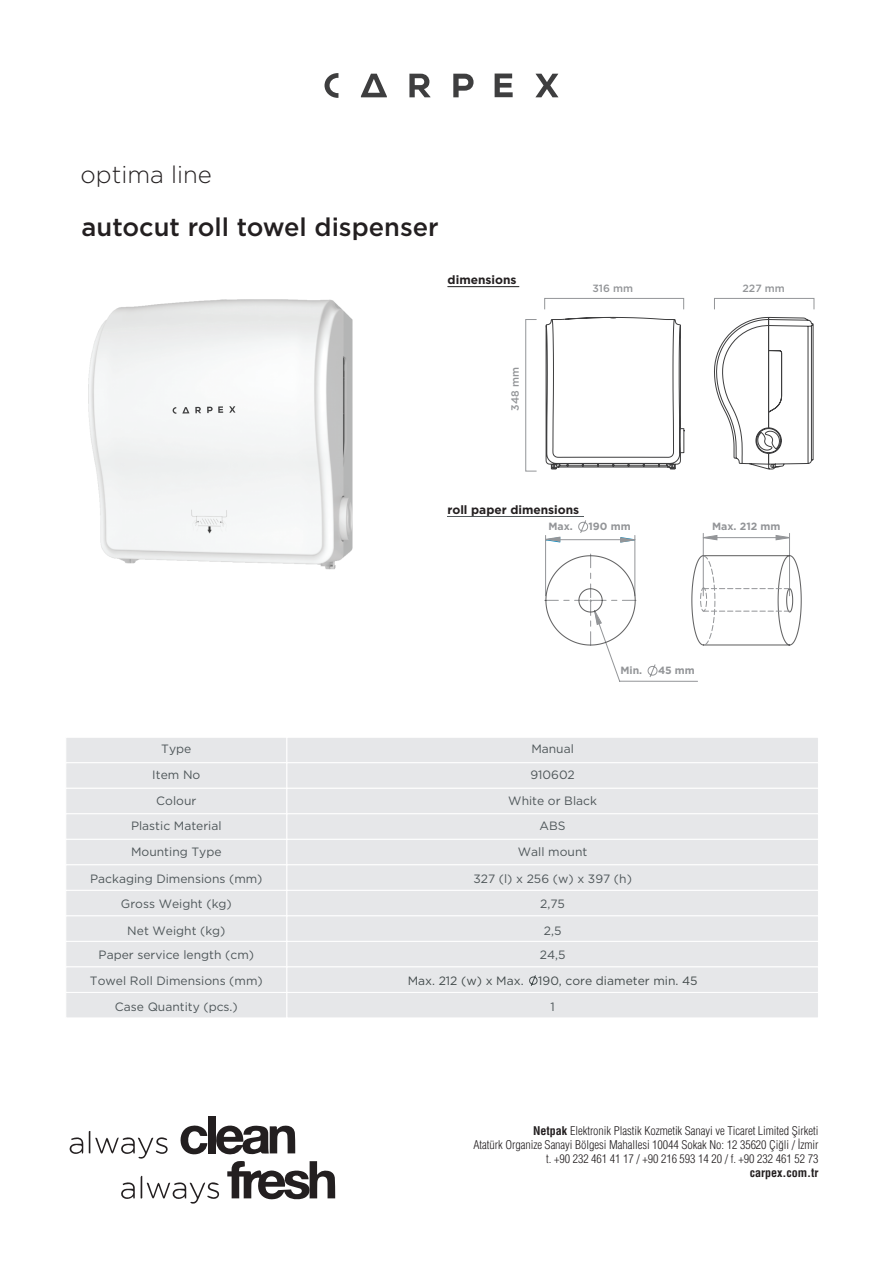
<style>
.page{position:relative;width:893px;height:1263px;background:#fff}
.page>*{position:absolute;margin:0;border:0;box-sizing:border-box;transform-origin:0 0}
.t1{font:500 25.5px "Gotham";color:#231f20}
.t2{font:300 24px "Gotham";color:#231f20}
.t3{font:12px/25.5px "Gotham";color:#4e5659;text-align:center}
.t4{font:12px "Gotham";color:#434b4c}
.t5{font:700 12px "Gotham";color:#231f20}
.t6{font:11.7px/14.2px "Helvetica Cond T Light";letter-spacing:-.005em;color:#231f20;text-align:right}
.t7{font:11.7px "Helvetica Cond T Bold";letter-spacing:-.005em;color:#231f20}
.t8{font:700 10.5px "Gotham";color:#939598}
.t9{font:500 10.5px "Gotham";color:#939598}
.s1{font-family:"Helvetica Cond T Bold"}
</style>
<div class="page">
<svg style="left:227px;top:1161px;width:108px;height:39px"></svg>
<svg style="left:215px;top:1123px;width:80px;height:32px"></svg>
<svg style="left:180px;top:1125px;width:27px;height:30px"></svg>
<div style="left:208px;top:1116px;width:7px;height:37px;background:#231f20"></div>
<svg style="left:70px;top:1137px;width:13px;height:17px"></svg>
<svg style="left:121px;top:1182px;width:14px;height:17px"></svg>
<svg style="left:89px;top:1131px;width:79px;height:28px"></svg>
<svg style="left:141px;top:1176px;width:78px;height:28px"></svg>
<svg style="left:361px;top:74px;width:26px;height:23px"></svg>
<svg style="left:409px;top:74px;width:21px;height:23px"></svg>
<svg style="left:453px;top:74px;width:21px;height:23px"></svg>
<svg style="left:536px;top:74px;width:22px;height:23px"></svg>
<svg style="left:325px;top:73px;width:13px;height:25px"></svg>
<svg style="left:495px;top:74px;width:18px;height:23px"></svg>
<div style="left:65px;top:737px;width:222px;height:26px;background:#e6e7e9;border:1px solid #fff"></div>
<div style="left:287px;top:737px;width:532px;height:26px;background:#e6e7e9;border:1px solid #fff"></div>
<div style="left:65px;top:762px;width:222px;height:27px;background:#e6e7e9;border:1px solid #fff"></div>
<div style="left:287px;top:762px;width:532px;height:27px;background:#e6e7e9;border:1px solid #fff"></div>
<div style="left:65px;top:788px;width:222px;height:26px;background:#e6e7e9;border:1px solid #fff"></div>
<div style="left:287px;top:788px;width:532px;height:26px;background:#e6e7e9;border:1px solid #fff"></div>
<div style="left:65px;top:813px;width:222px;height:27px;background:#e6e7e9;border:1px solid #fff"></div>
<div style="left:287px;top:813px;width:532px;height:27px;background:#e6e7e9;border:1px solid #fff"></div>
<div style="left:65px;top:839px;width:222px;height:26px;background:#e6e7e9;border:1px solid #fff"></div>
<div style="left:287px;top:839px;width:532px;height:26px;background:#e6e7e9;border:1px solid #fff"></div>
<div style="left:65px;top:864px;width:222px;height:27px;background:#e6e7e9;border:1px solid #fff"></div>
<div style="left:287px;top:864px;width:532px;height:27px;background:#e6e7e9;border:1px solid #fff"></div>
<div style="left:65px;top:890px;width:222px;height:26px;background:#e6e7e9;border:1px solid #fff"></div>
<div style="left:287px;top:890px;width:532px;height:26px;background:#e6e7e9;border:1px solid #fff"></div>
<div style="left:65px;top:915px;width:222px;height:27px;background:#e6e7e9;border:1px solid #fff"></div>
<div style="left:287px;top:915px;width:532px;height:27px;background:#e6e7e9;border:1px solid #fff"></div>
<div style="left:65px;top:941px;width:222px;height:26px;background:#e6e7e9;border:1px solid #fff"></div>
<div style="left:287px;top:941px;width:532px;height:26px;background:#e6e7e9;border:1px solid #fff"></div>
<div style="left:65px;top:966px;width:222px;height:27px;background:#e6e7e9;border:1px solid #fff"></div>
<div style="left:287px;top:966px;width:532px;height:27px;background:#e6e7e9;border:1px solid #fff"></div>
<div style="left:65px;top:992px;width:222px;height:26px;background:#e6e7e9;border:1px solid #fff"></div>
<div style="left:287px;top:992px;width:532px;height:26px;background:#e6e7e9;border:1px solid #fff"></div>
<img style="left:88px;top:299px;width:265px;height:271px">
<svg style="left:182px;top:407px;width:7px;height:6px"></svg>
<svg style="left:195px;top:407px;width:6px;height:6px"></svg>
<svg style="left:229px;top:406px;width:6px;height:7px"></svg>
<svg style="left:173px;top:407px;width:3px;height:7px"></svg>
<svg style="left:207px;top:406px;width:16px;height:7px"></svg>
<div style="left:714px;top:298px;width:100px;height:12px;border:1px solid #939598"></div>
<div style="left:525px;top:319px;width:12px;height:152px;border:1px solid #939598"></div>
<div style="left:544px;top:298px;width:140px;height:12px;border:1px solid #939598"></div>
<hr style="left:545px;top:535px;width:1px;height:61px;background:#939598">
<hr style="left:634px;top:535px;width:1px;height:61px;background:#939598">
<hr style="left:789px;top:533px;width:1px;height:63px;background:#939598">
<hr style="left:703px;top:533px;width:1px;height:63px;background:#939598">
<svg style="left:545px;top:520px;width:91px;height:23px"></svg>
<svg style="left:545px;top:554px;width:257px;height:128px"></svg>
<hr style="left:448px;top:286px;width:71px;height:1px;background:#3e3e3f">
<hr style="left:447px;top:517px;width:137px;height:1px;background:#52595c">
<svg style="left:545px;top:316px;width:140px;height:154px"></svg>
<svg style="left:714px;top:317px;width:100px;height:153px"></svg>
<svg style="left:703px;top:535px;width:86px;height:6px"></svg>
<svg style="left:529px;top:975px;width:9px;height:11px"></svg>
<h2 class="t2" style="left:81px;top:159px;width:133px">optima line</h2>
<h1 class="t1" style="left:82px;top:210px;width:359px">autocut roll towel dispenser</h1>
<p class="t5" style="left:448px;top:272px;width:70px">dimensions</p>
<p class="t9" style="left:508px;top:411px;width:45px;rotate:-90deg">348 mm</p>
<p class="t9" style="left:592px;top:281px;width:42px">316 mm</p>
<p class="t9" style="left:743px;top:281px;width:44px">227 mm</p>
<p class="t5" style="left:447px;top:502px;width:133px">roll paper dimensions</p>
<p class="t8" style="left:548px;top:519px;width:26px">Max.</p>
<p class="t8" style="left:589px;top:519px;width:44px">190 mm</p>
<p class="t8" style="left:712px;top:519px;width:70px">Max. 212 mm</p>
<p class="t8" style="left:621px;top:663px;width:23px">Min.</p>
<p class="t8" style="left:658px;top:663px;width:38px">45 mm</p>
<p class="t3" style="left:161px;top:735px;width:32px">Type</p>
<p class="t3" style="left:531px;top:735px;width:44px">Manual</p>
<p class="t3" style="left:152px;top:762px;width:50px">Item No</p>
<p class="t3" style="left:530px;top:762px;width:46px">910602</p>
<p class="t3" style="left:156px;top:788px;width:42px">Colour</p>
<p class="t3" style="left:508px;top:788px;width:90px">White or Black</p>
<p class="t3" style="left:131px;top:813px;width:92px">Plastic Material</p>
<p class="t3" style="left:540px;top:813px;width:28px">ABS</p>
<p class="t3" style="left:131px;top:838px;width:92px">Mounting Type</p>
<p class="t3" style="left:90px;top:865px;width:174px">Packaging Dimensions (mm)<br>Gross Weight (kg)</p>
<p class="t3" style="left:518px;top:838px;width:71px">Wall mount</p>
<p class="t3" style="left:473px;top:865px;width:160px">327 (l) x 256 (w) x 397 (h)<br>2,75</p>
<p class="t3" style="left:127px;top:918px;width:100px">Net Weight (kg)</p>
<p class="t3" style="left:544px;top:918px;width:19px">2,5</p>
<p class="t3" style="left:90px;top:941px;width:174px;line-height:26px">Paper service length (cm)<br>Towel Roll Dimensions (mm)<br>Case Quantity (pcs.)</p>
<p class="t3" style="left:540px;top:942px;width:27px">24,5</p>
<p class="t4" style="left:408px;top:973px;width:291px">Max. 212 (w) x Max. 190, core diameter min. 45</p>
<p class="t3" style="left:551px;top:994px;width:6px">1</p>
<p class="t6" style="left:474px;top:1123px;width:346px"><span class="s1">Netpak</span> Elektronik Plastik Kozmetik Sanayi ve Ticaret Limited Şirketi<br>Atatürk Organize Sanayi Bölgesi Mahallesi 10044 Sokak No: 12 35620 Çiğli / İzmir t. +90 232 461 41 17 / +90 216 593 14 20 / f. +90 232 461 52 73</p>
<p class="t7" style="left:750px;top:1166px;width:70px">carpex.com.tr</p>
</div>
